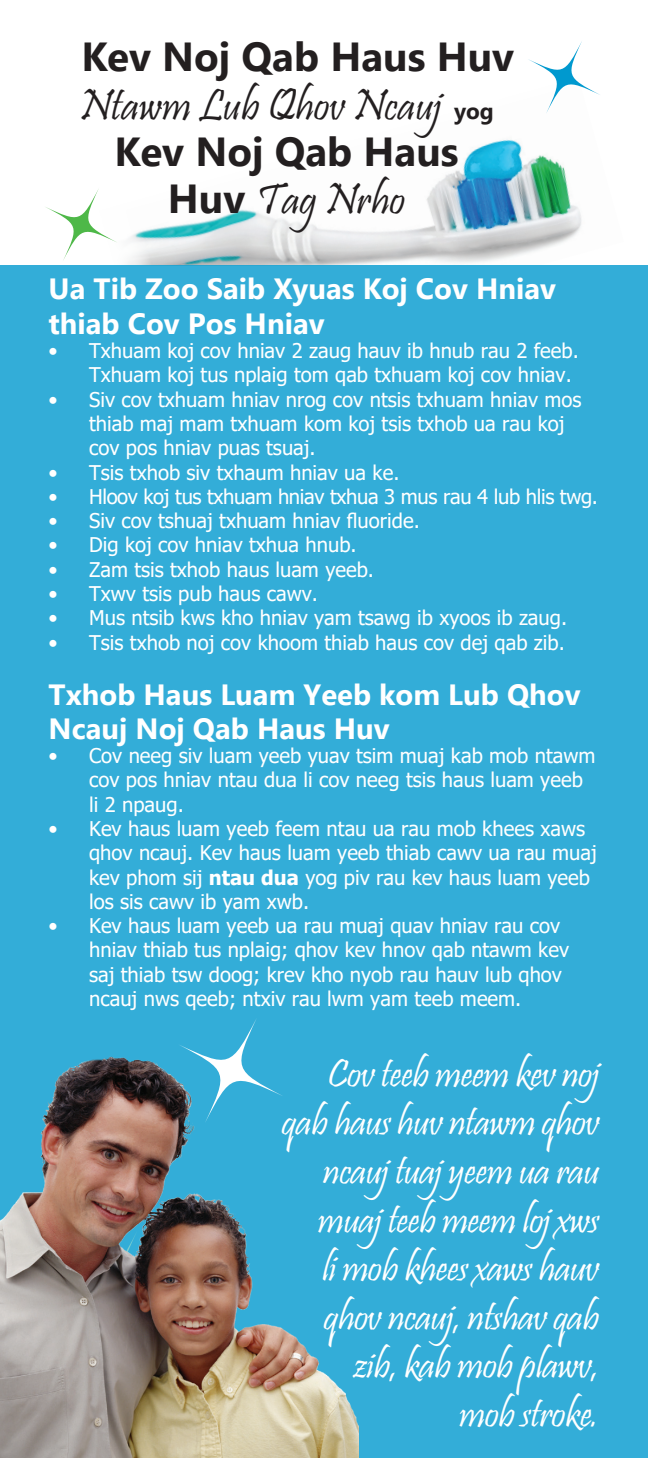
<style>
.page{position:relative;width:648px;height:1458px;background:#fff}
.page>*{position:absolute;margin:0;border:0;box-sizing:border-box;transform-origin:0 0}
.t1{font:45px "Pristina";color:#231f20}
.t2{font:40.5px/48.6px "Pristina";letter-spacing:-.015em;color:#fff;text-align:right}
.t3{font:700 40.5px "Segoe UI";color:#231f20}
.t4{font:700 29.25px/35.1px "Segoe UI";color:#fff}
.t5{font:20.25px/24.3px "Tahoma";color:#fff}
.t6{font:20.25px "Tahoma";letter-spacing:-.02em;color:#fff}
.s1{font-family:"Segoe UI";font-weight:700;font-size:22.5px}
.s2{font-family:"Segoe UI";font-weight:700;font-size:40.5px}
.s3{font-weight:700}
</style>
<div class="page">
<img style="left:97px;top:139px;width:527px;height:127px">
<div style="left:0;top:266px;width:648px;height:1192px;background:#33add8"></div>
<svg style="left:44px;top:188px;width:74px;height:73px"></svg>
<img style="left:0;top:1053px;width:358px;height:405px">
<svg style="left:528px;top:40px;width:73px;height:74px"></svg>
<h2 class="t3" style="left:81px;top:19px;width:434px">Kev Noj Qab Haus Huv</h2>
<h1 class="t1" style="left:79px;top:80px;width:416px">Ntawm Lub Qhov Ncauj <span class="s1">yog</span></h1>
<h2 class="t3" style="left:114px;top:113px;width:346px">Kev Noj Qab Haus</h2>
<h1 class="t1" style="left:168px;top:174px;width:239px"><span class="s2">Huv</span> Tag Nrho</h1>
<h3 class="t4" style="left:49px;top:268px;width:509px">Ua Tib Zoo Saib Xyuas Koj Cov Hniav thiab Cov Pos Hniav</h3>
<p class="t5" style="left:89px;top:340px;width:491px;text-indent:-40px">• Txhuam koj cov hniav 2 zaug hauv ib hnub rau 2 feeb.<br>Txhuam koj tus nplaig tom qab txhuam koj cov hniav.</p>
<p class="t5" style="left:89px;top:388px;width:494px;text-indent:-40px">• Siv cov txhuam hniav nrog cov ntsis txhuam hniav mos thiab maj mam txhuam kom koj tsis txhob ua rau koj cov pos hniav puas tsuaj.</p>
<p class="t5" style="left:49px;top:461px;width:352px">• Tsis txhob siv txhaum hniav ua ke.</p>
<p class="t6" style="left:49px;top:483px;width:551px">• Hloov koj tus txhuam hniav txhua 3 mus rau 4 lub hlis twg.</p>
<p class="t5" style="left:49px;top:510px;width:373px">• Siv cov tshuaj txhuam hniav fluoride.</p>
<p class="t5" style="left:49px;top:534px;width:310px">• Dig koj cov hniav txhua hnub.</p>
<p class="t5" style="left:49px;top:558px;width:327px">• Zam tsis txhob haus luam yeeb.</p>
<p class="t5" style="left:49px;top:583px;width:271px">• Txwv tsis pub haus cawv.</p>
<p class="t5" style="left:49px;top:607px;width:520px">• Mus ntsib kws kho hniav yam tsawg ib xyoos ib zaug.</p>
<p class="t5" style="left:49px;top:631px;width:518px">• Tsis txhob noj cov khoom thiab haus cov dej qab zib.</p>
<h3 class="t4" style="left:49px;top:675px;width:534px;line-height:33.8px">Txhob Haus Luam Yeeb kom Lub Qhov<br>Ncauj Noj Qab Haus Huv</h3>
<p class="t5" style="left:89px;top:745px;width:508px;text-indent:-40px">• Cov neeg siv luam yeeb yuav tsim muaj kab mob ntawm cov pos hniav ntau dua li cov neeg tsis haus luam yeeb li 2 npaug.</p>
<p class="t5" style="left:89px;top:818px;width:509px;text-indent:-40px">• Kev haus luam yeeb feem ntau ua rau mob khees xaws qhov ncauj. Kev haus luam yeeb thiab cawv ua rau muaj kev phom sij <span class="s3">ntau dua</span> yog piv rau kev haus luam yeeb los sis cawv ib yam xwb.</p>
<p class="t5" style="left:89px;top:915px;width:482px;text-indent:-40px">• Kev haus luam yeeb ua rau muaj quav hniav rau cov hniav thiab tus nplaig; qhov kev hnov qab ntawm kev saj thiab tsw doog; krev kho nyob rau hauv lub qhov ncauj nws qeeb; ntxiv rau lwm yam teeb meem.</p>
<h2 class="t2" style="left:282px;top:1053px;width:319px">Cov teeb meem kev noj qab haus huv ntawm qhov ncauj tuaj yeem ua rau muaj teeb meem loj xws<br>li mob khees xaws hauv qhov ncauj, ntshav qab zib, kab mob plawv,<br>mob stroke.</h2>
</div>
